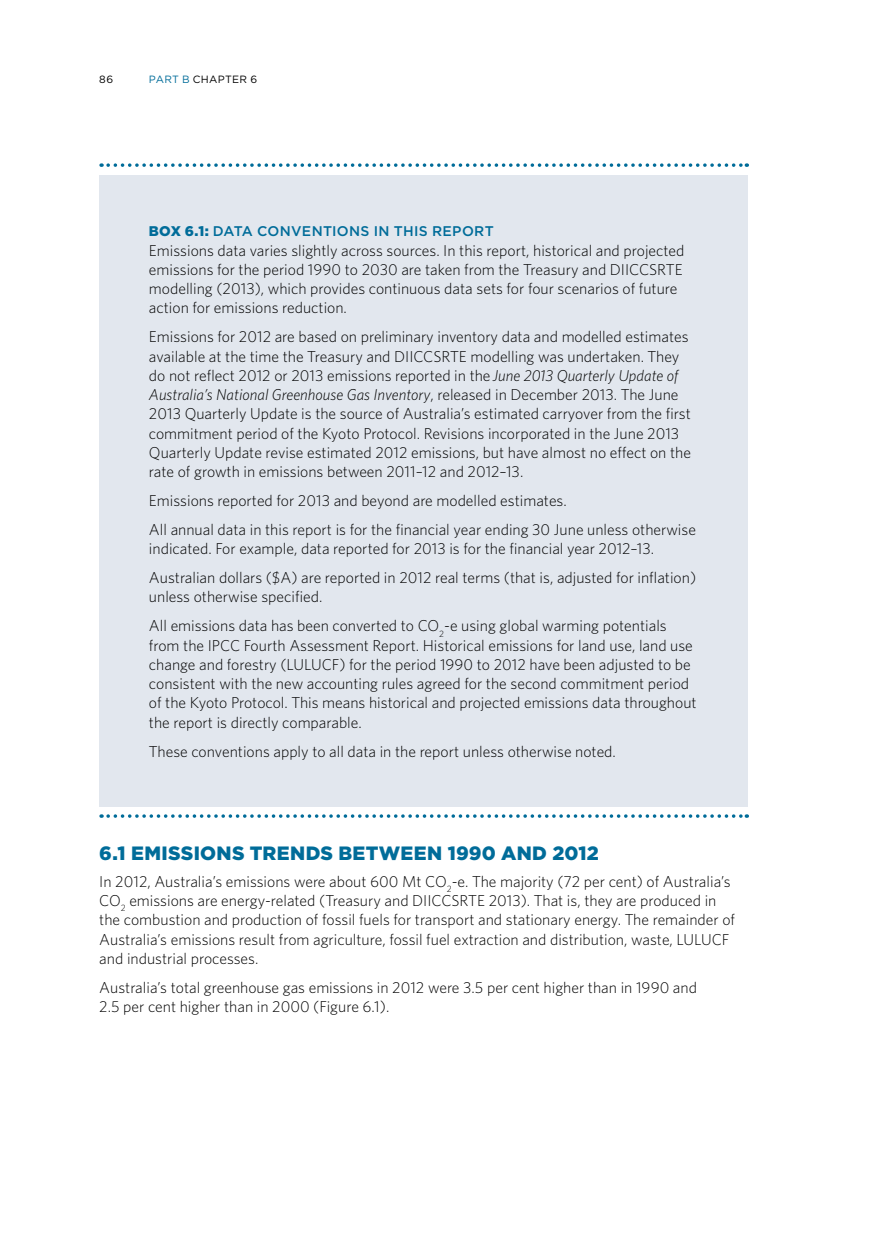
<style>
.page{position:relative;width:874px;height:1241px;background:#fff}
.page>*{position:absolute;margin:0;border:0;box-sizing:border-box;transform-origin:0 0}
.t1{font:900 19.25px "Gotham";letter-spacing:.01em;color:#006c99}
.t2{font:300 15.75px/19.2px "Whitney";color:#000}
.t3{font:500 14px "Gotham";letter-spacing:.025em;color:#006c99}
.t4{font:900 14px "Gotham";color:#006c99}
.t5{font:10.5px "Gotham";letter-spacing:.03em;color:#000}
.s1{color:#006c99}
.s2{font-weight:500}
.s3{font-style:italic}
</style>
<div class="page">
<div style="left:99px;top:175px;width:648px;height:631px;background:#e2e7ee"></div>
<svg style="left:108px;top:163px;width:639px;height:4px"></svg>
<svg style="left:108px;top:814px;width:639px;height:3px"></svg>
<p class="t5" style="left:99px;top:74px;width:15px">86</p>
<p class="t5" style="left:149px;top:74px;width:110px"><span class="s1">PART B</span> CHAPTER 6</p>
<p class="t4" style="left:149px;top:223px;width:120px">BOX 6.1: <span class="s2">DATA CON</span></p>
<p class="t3" style="left:291px;top:223px;width:31px">VENTIONS</p>
<p class="t3" style="left:373px;top:223px;width:118px">IN THIS REPORT</p>
<p class="t2" style="left:149px;top:240px;width:536px">Emissions data varies slightly across sources. In this report, historical and projected emissions for the period 1990 to 2030 are taken from the Treasury and DIICCSRTE modelling (2013), which provides continuous data sets for four scenarios of future action for emissions reduction.</p>
<p class="t2" style="left:149px;top:327px;width:543px">Emissions for 2012 are based on preliminary inventory data and modelled estimates available at the time the Treasury and DIICCSRTE modelling was undertaken. They do not reflect 2012 or 2013 emissions reported in the <span class="s3">June 2013 Quarterly Update of Australia’s National Greenhouse Gas Inventory</span>, released in December 2013. The June 2013 Quarterly Update is the source of Australia’s estimated carryover from the first commitment period of the Kyoto Protocol. Revisions incorporated in the June 2013<br>Quarterly Update revise estimated 2012 emissions, but have almost no effect on the rate of growth in emissions between 2011–12 and 2012–13.</p>
<p class="t2" style="left:149px;top:485px;width:548px;line-height:28.9px">Emissions reported for 2013 and beyond are modelled estimates.<br>All annual data in this report is for the financial year ending 30 June unless otherwise</p>
<p class="t2" style="left:149px;top:533px;width:548px;line-height:28.9px">indicated. For example, data reported for 2013 is for the financial year 2012–13.<br>Australian dollars ($A) are reported in 2012 real terms (that is, adjusted for inflation)</p>
<p class="t2" style="left:149px;top:582px;width:519px;line-height:28.9px">unless otherwise specified.<br>All emissions data has been converted to CO<sub>2</sub>-e using global warming potentials</p>
<p class="t2" style="left:149px;top:635px;width:549px">from the IPCC Fourth Assessment Report. Historical emissions for land use, land use change and forestry (LULUCF) for the period 1990 to 2012 have been adjusted to be consistent with the new accounting rules agreed for the second commitment period of the Kyoto Protocol. This means historical and projected emissions data throughout the report is directly comparable.</p>
<p class="t2" style="left:149px;top:740px;width:468px">These conventions apply to all data in the report unless otherwise noted.</p>
<p class="t1" style="left:99px;top:841px;width:500px">6.1 EMISSIONS TRENDS BETWEEN 1990 AND 2012</p>
<p class="t2" style="left:99px;top:871px;width:637px">In 2012, Australia’s emissions were about 600 Mt CO<sub>2</sub>-e. The majority (72 per cent) of Australia’s CO<sub>2</sub> emissions are energy-related (Treasury and DIICCSRTE 2013). That is, they are produced in the combustion and production of fossil fuels for transport and stationary energy. The remainder of Australia’s emissions result from agriculture, fossil fuel extraction and distribution, waste, LULUCF and industrial processes.</p>
<p class="t2" style="left:99px;top:976px;width:599px">Australia’s total greenhouse gas emissions in 2012 were 3.5 per cent higher than in 1990 and<br>2.5 per cent higher than in 2000 (Figure 6.1).</p>
</div>
